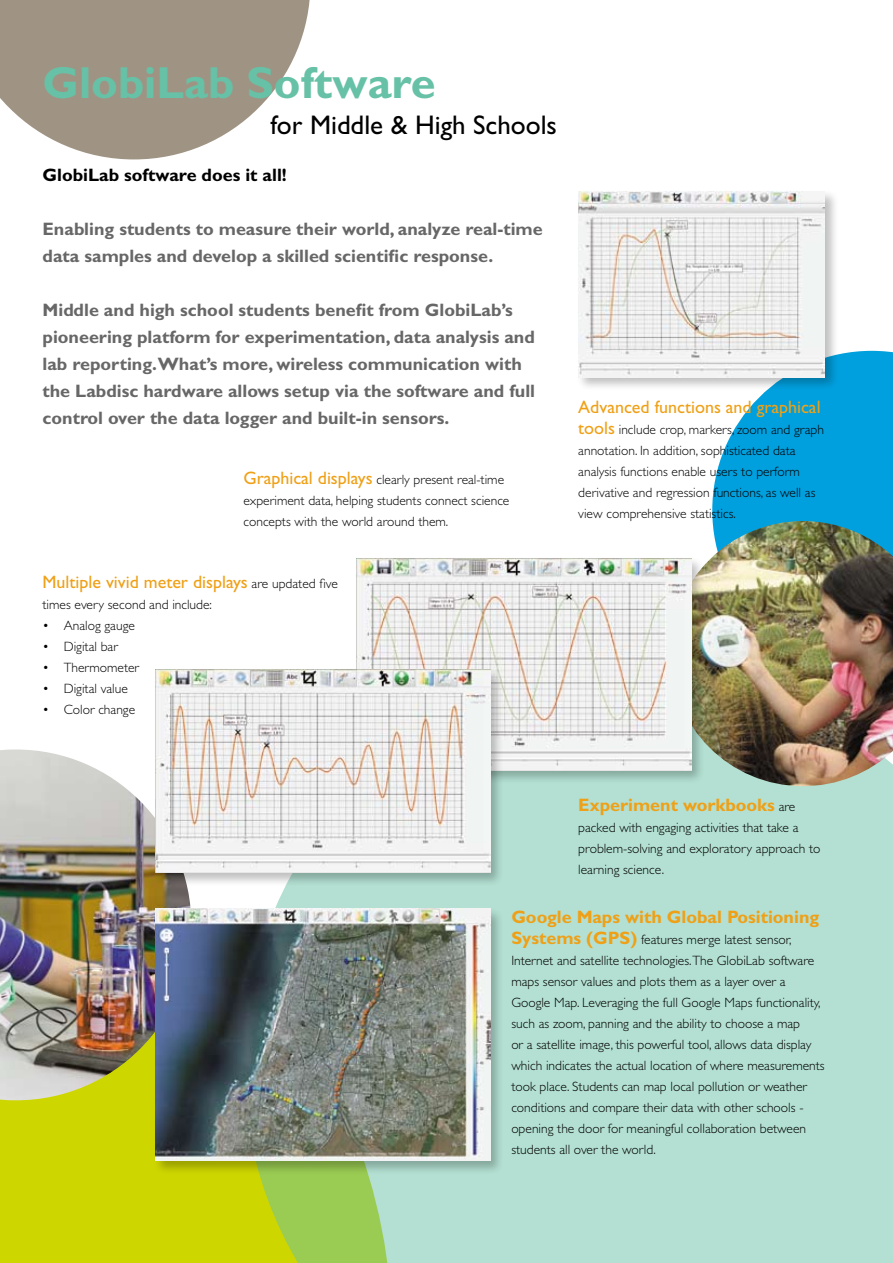
<style>
.page{position:relative;width:893px;height:1263px;background:#fff}
.page>*{position:absolute;margin:0;border:0;box-sizing:border-box;transform-origin:0 0}
.t1{font:700 45px "Gill Sans";color:#67c1a6}
.t2{font:27px "Gill Sans";color:#000}
.t3{font:700 18px/27px "Gill Sans";color:#686767}
.t4{font:18px "Gill Sans";color:#efa016}
.t5{font:700 18px "Gill Sans";color:#efa016}
.t6{font:700 18px "Gill Sans";color:#000}
.t7{font:300 13.5px/21px "Gill Sans";color:#000}
.s1{font-weight:400;font-size:18px;color:#efa016}
.s2{font-weight:300;font-size:13.5px;color:#000}
.s3{font-weight:700;font-size:18px;color:#efa016}
</style>
<div class="page">
<div style="left:0;top:1100px;width:243px;height:163px;background:#ced600"></div>
<svg style="left:0;top:0;width:310px;height:159px;fill:#9f9484"></svg>
<svg style="left:712px;top:351px;width:181px;height:170px;fill:#00a0df"></svg>
<div style="left:243px;top:784px;width:650px;height:479px;background:#b3e0d2"></div>
<div style="left:576px;top:189px;width:263px;height:203px;background:#000;opacity:.25"></div>
<img style="left:578px;top:191px;width:247px;height:186px">
<img style="left:670px;top:521px;width:223px;height:265px">
<img style="left:0;top:749px;width:191px;height:351px">
<div style="left:153px;top:907px;width:351px;height:268px;background:#000;opacity:.25"></div>
<img style="left:155px;top:909px;width:335px;height:252px">
<div style="left:354px;top:556px;width:351px;height:228px;background:#000;opacity:.25"></div>
<img style="left:356px;top:558px;width:335px;height:212px">
<div style="left:153px;top:667px;width:351px;height:220px;background:#000;opacity:.25"></div>
<img style="left:155px;top:670px;width:335px;height:202px">
<h1 class="t1" style="left:43px;top:57px;width:395px">GlobiLab Software</h1>
<h2 class="t2" style="left:270px;top:110px;width:288px">for Middle &amp; High Schools</h2>
<h3 class="t6" style="left:43px;top:165px;width:246px">GlobiLab software does it all!</h3>
<h3 class="t3" style="left:43px;top:215px;width:502px">Enabling students to measure their world, analyze real-time data samples and develop a skilled scientific response.</h3>
<p class="t3" style="left:43px;top:296px;width:494px">Middle and high school students benefit from GlobiLab’s pioneering platform for experimentation, data analysis and lab reporting.What’s more, wireless communication with the Labdisc hardware allows setup via the software and full control over the data logger and built-in sensors.</p>
<p class="t7" style="left:243px;top:469px;width:267px"><span class="s1">Graphical displays</span> clearly present real-time experiment data, helping students connect science concepts with the world around them.</p>
<h3 class="t4" style="left:43px;top:571px;width:297px">Multiple vivid meter displays <span class="s2">are updated five</span></h3>
<p class="t7" style="left:43px;top:594px;width:171px">times every second and include:</p>
<p class="t7" style="left:43px;top:615px;width:94px">• Analog gauge</p>
<p class="t7" style="left:43px;top:636px;width:77px">• Digital bar</p>
<p class="t7" style="left:43px;top:657px;width:98px">• Thermometer</p>
<p class="t7" style="left:43px;top:678px;width:87px">• Digital value</p>
<p class="t7" style="left:43px;top:699px;width:94px">• Color change</p>
<h3 class="t4" style="left:578px;top:396px;width:244px">Advanced functions and graphical</h3>
<p class="t7" style="left:578px;top:418px;width:247px"><span class="s1">tools</span> include crop, markers, zoom and graph annotation. In addition, sophisticated data analysis functions enable users to perform derivative and regression functions, as well as view comprehensive statistics.</p>
<h3 class="t5" style="left:578px;top:794px;width:219px">Experiment workbooks <span class="s2">are</span></h3>
<p class="t7" style="left:578px;top:817px;width:244px">packed with engaging activities that take a problem-solving and exploratory approach to learning science.</p>
<h3 class="t5" style="left:511px;top:906px;width:309px">Google Maps with Global Positioning</h3>
<p class="t7" style="left:511px;top:929px;width:315px"><span class="s3">Systems (GPS)</span> features merge latest sensor, Internet and satellite technologies.The GlobiLab software maps sensor values and plots them as a layer over a Google Map. Leveraging the full Google Maps functionality, such as zoom, panning and the ability to choose a map<br>or a satellite image, this powerful tool, allows data display which indicates the actual location of where measurements took place. Students can map local pollution or weather conditions and compare their data with other schools - opening the door for meaningful collaboration between students all over the world.</p>
</div>
